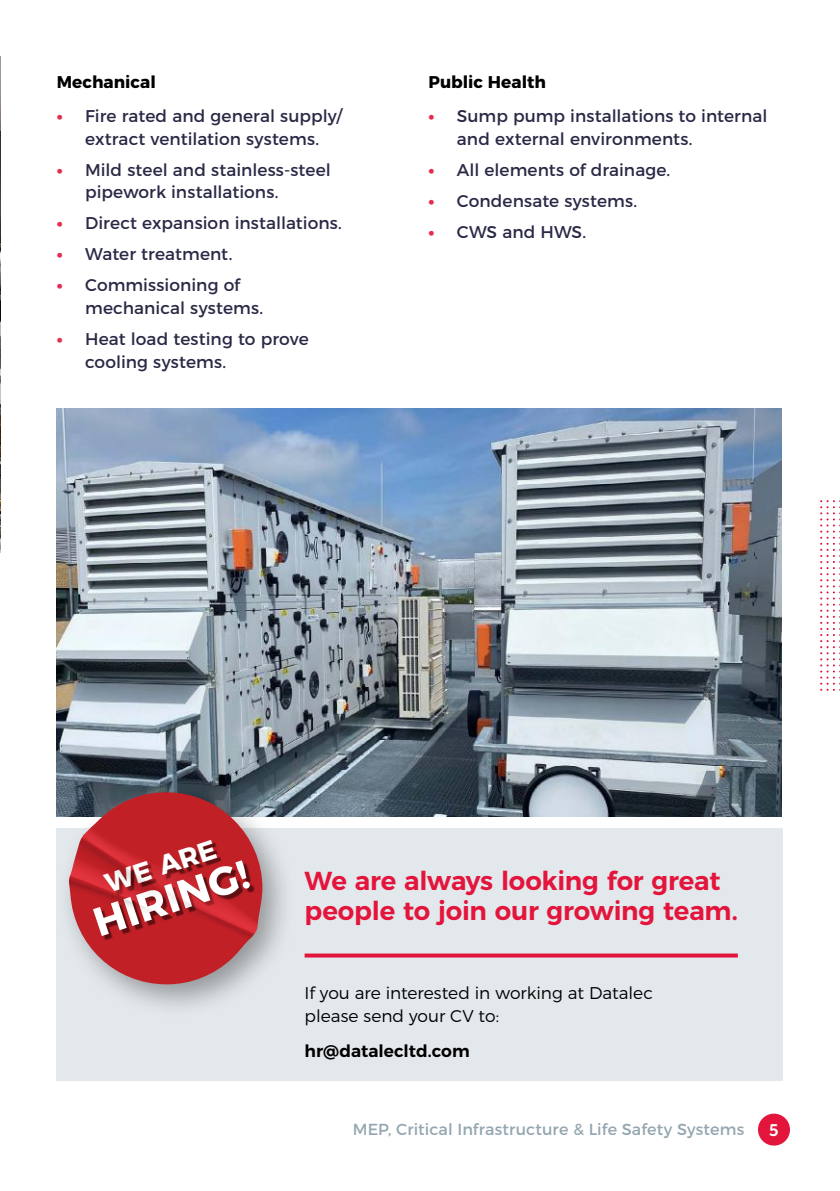
<style>
.page{position:relative;width:840px;height:1191px;background:#fff}
.page>*{position:absolute;margin:0;border:0;box-sizing:border-box;transform-origin:0 0}
.t1{font:700 40.2px "Montserrat";color:#fff}
.t2{font:700 26.8px "Montserrat";color:#fff}
.t3{font:600 26px/30px "Montserrat";letter-spacing:-.01em;color:#e3153c}
.t4{font:17px/22.6px "Montserrat";letter-spacing:.005em;color:#292946}
.t5{font:300 17px/23px "Montserrat";color:#000}
.t6{font:700 17px "Montserrat";color:#000}
.t7{font:600 17px "Montserrat";color:#000}
.t8{font:800 17px "Montserrat";color:#e62d50}
.t9{font:16px "Montserrat";letter-spacing:.005em;color:#94a6b0}
.t10{font:600 16px "Axiforma";color:#fff}
</style>
<div class="page">
<div style="left:57px;top:828px;width:725px;height:252px;background:#e3e8ec"></div>
<img style="left:0;top:57px;width:1px;height:495px">
<img style="left:57px;top:408px;width:724px;height:408px">
<div style="left:56px;top:778px;width:240px;height:240px;background:#000;opacity:.35"></div>
<svg style="left:68px;top:792px;width:194px;height:192px;background:#b23d44"></svg>
<svg style="left:304px;top:953px;width:433px;height:4px;background:#e33153"></svg>
<div style="left:757px;top:1113px;width:32px;height:32px;background:#e3153c;border-radius:50%"></div>
<svg style="left:820px;top:500px;width:20px;height:191px"></svg>
<p class="t6" style="left:57px;top:68px;width:101px">Mechanical</p>
<p class="t8" style="left:57px;top:102px;width:7px">∙</p>
<p class="t4" style="left:85px;top:104px;width:258px">Fire rated and general supply/ extract ventilation systems.</p>
<p class="t8" style="left:57px;top:156px;width:7px">∙</p>
<p class="t4" style="left:85px;top:157px;width:247px">Mild steel and stainless-steel pipework installations.</p>
<p class="t8" style="left:57px;top:209px;width:7px">∙</p>
<p class="t4" style="left:85px;top:211px;width:258px">Direct expansion installations.</p>
<p class="t8" style="left:57px;top:240px;width:7px">∙</p>
<p class="t4" style="left:85px;top:242px;width:149px">Water treatment.</p>
<p class="t8" style="left:57px;top:271px;width:7px">∙</p>
<p class="t4" style="left:85px;top:273px;width:179px">Commissioning of mechanical systems.</p>
<p class="t8" style="left:57px;top:325px;width:7px">∙</p>
<p class="t4" style="left:85px;top:326px;width:225px">Heat load testing to prove cooling systems.</p>
<p class="t6" style="left:428px;top:68px;width:119px">Public Health</p>
<p class="t8" style="left:428px;top:102px;width:7px">∙</p>
<p class="t4" style="left:456px;top:104px;width:312px">Sump pump installations to internal and external environments.</p>
<p class="t8" style="left:428px;top:156px;width:7px">∙</p>
<p class="t4" style="left:456px;top:157px;width:215px">All elements of drainage.</p>
<p class="t8" style="left:428px;top:187px;width:7px">∙</p>
<p class="t4" style="left:456px;top:188px;width:182px">Condensate systems.</p>
<p class="t8" style="left:428px;top:218px;width:7px">∙</p>
<p class="t4" style="left:456px;top:219px;width:131px">CWS and HWS.</p>
<h2 class="t2" style="left:99px;top:863px;width:117px;rotate:-18deg">WE ARE</h2>
<h1 class="t1" style="left:84px;top:891px;width:162px;rotate:-18deg">HIRING!</h1>
<h3 class="t3" style="left:304px;top:863px;width:434px">We are always looking for great people to join our growing team.</h3>
<p class="t5" style="left:304px;top:980px;width:350px">If you are interested in working at Datalec please send your CV to:</p>
<p class="t7" style="left:304px;top:1036px;width:166px">hr@datalecltd.com</p>
<p class="t9" style="left:352px;top:1116px;width:392px">MEP, Critical Infrastructure &amp; Life Safety Systems</p>
<p class="t10" style="left:768px;top:1119px;width:11px">5</p>
</div>
